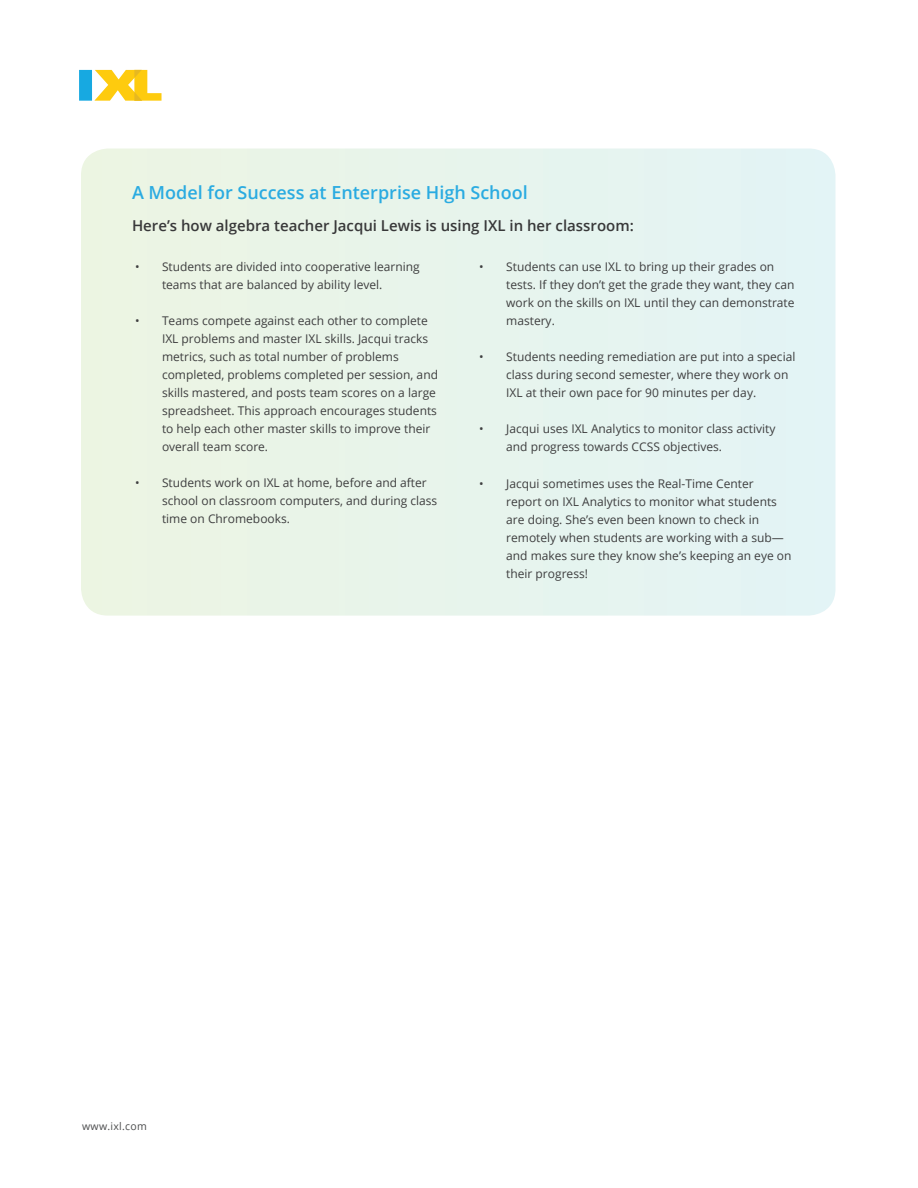
<style>
.page{position:relative;width:918px;height:1188px;background:#fff}
.page>*{position:absolute;margin:0;border:0;box-sizing:border-box;transform-origin:0 0}
.t1{font:600 18px "Open Sans";color:#2aabe1}
.t2{font:600 15px "Open Sans";color:#383839}
.t3{font:12px/18px "Open Sans";color:#3e3e3f}
.t4{font:10.5px "Open Sans";letter-spacing:.025em;color:#4c4d4e}
</style>
<div class="page">
<div style="left:79px;top:70px;width:13px;height:31px;background:#17a9e1"></div>
<svg style="left:94px;top:70px;width:68px;height:31px"></svg>
<svg style="left:81px;top:148px;width:755px;height:468px;background:#e7f4eb"></svg>
<h1 class="t1" style="left:132px;top:180px;width:397px">A Model for Success at Enterprise High School</h1>
<p class="t2" style="left:132px;top:215px;width:503px">Here’s how algebra teacher Jacqui Lewis is using IXL in her classroom:</p>
<p class="t3" style="left:162px;top:257px;width:259px;text-indent:-27px">• Students are divided into cooperative learning teams that are balanced by ability level.</p>
<p class="t3" style="left:162px;top:311px;width:278px;text-indent:-27px">• Teams compete against each other to complete IXL problems and master IXL skills. Jacqui tracks metrics, such as total number of problems completed, problems completed per session, and skills mastered, and posts team scores on a large spreadsheet. This approach encourages students to help each other master skills to improve their overall team score.</p>
<p class="t3" style="left:162px;top:473px;width:277px;text-indent:-27px">• Students work on IXL at home, before and after school on classroom computers, and during class time on Chromebooks.</p>
<p class="t3" style="left:506px;top:257px;width:290px;text-indent:-27px">• Students can use IXL to bring up their grades on tests. If they don’t get the grade they want, they can work on the skills on IXL until they can demonstrate mastery.</p>
<p class="t3" style="left:506px;top:347px;width:291px;text-indent:-27px">• Students needing remediation are put into a special class during second semester, where they work on<br>IXL at their own pace for 90 minutes per day.</p>
<p class="t3" style="left:506px;top:419px;width:271px;text-indent:-27px">• Jacqui uses IXL Analytics to monitor class activity and progress towards CCSS objectives.</p>
<p class="t3" style="left:506px;top:475px;width:287px;text-indent:-27px">• Jacqui sometimes uses the Real-Time Center report on IXL Analytics to monitor what students are doing. She’s even been known to check in remotely when students are working with a sub— and makes sure they know she’s keeping an eye on their progress!</p>
<p class="t4" style="left:82px;top:1119px;width:66px">www.ixl.com</p>
</div>
